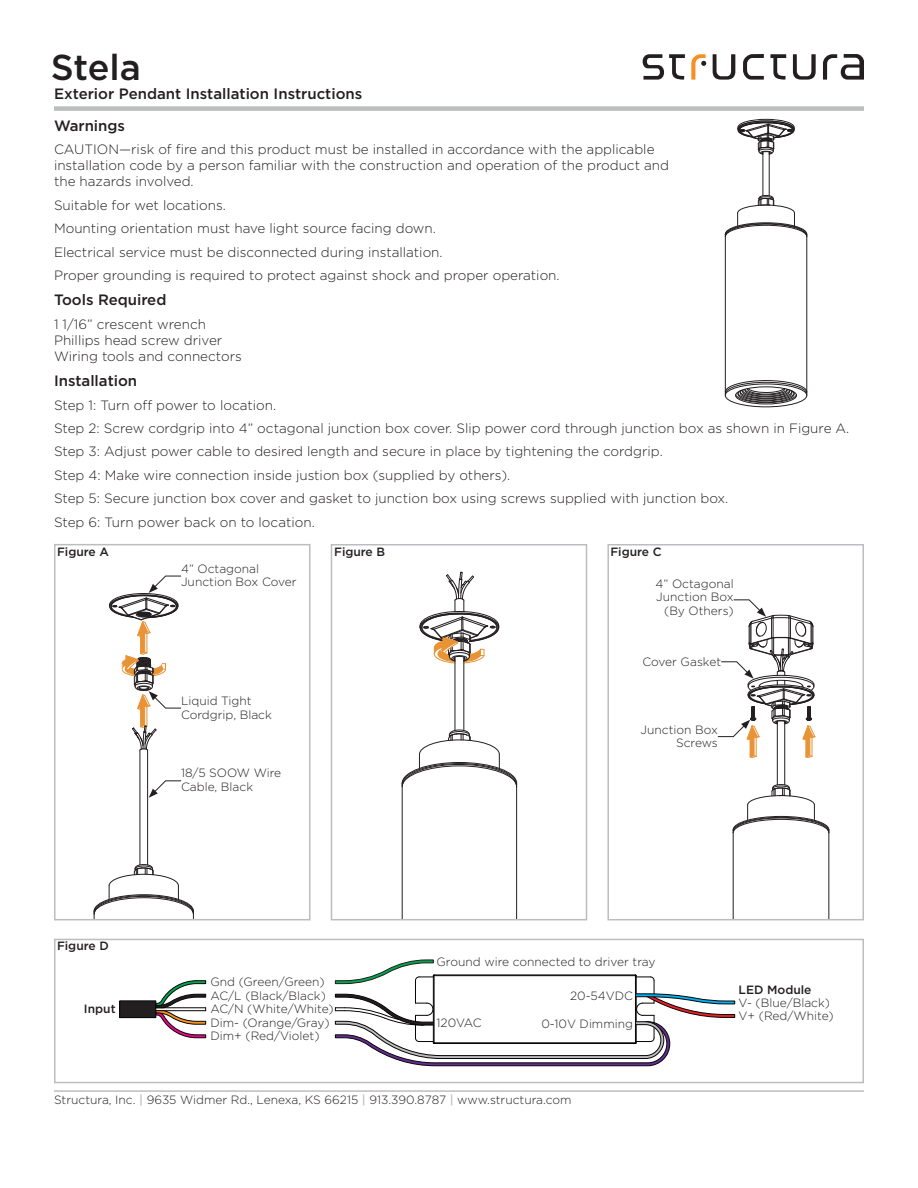
<style>
.page{position:relative;width:918px;height:1188px;background:#fff}
.page>*{position:absolute;margin:0;border:0;box-sizing:border-box;transform-origin:0 0}
.t1{font:500 36px "Gotham";color:#231f20}
.t2{font:500 15px/31.2px "Gotham";color:#231f20}
.t3{font:300 13.5px/23.4px "Gotham";color:#231f20}
.t4{font:300 12px/13.5px "Gotham";color:#231f20}
.t5{font:500 12px "Gotham";color:#231f20}
.s1{font-weight:500;color:#bcbdc0}
</style>
<div class="page">
<hr style="left:54px;top:1090px;width:810px;height:2px;background:#bcbdc0">
<svg style="left:643px;top:54px;width:42px;height:26px"></svg>
<svg style="left:691px;top:54px;width:15px;height:26px"></svg>
<svg style="left:713px;top:54px;width:22px;height:26px"></svg>
<svg style="left:743px;top:54px;width:21px;height:26px"></svg>
<svg style="left:770px;top:54px;width:16px;height:26px"></svg>
<svg style="left:793px;top:54px;width:23px;height:26px"></svg>
<svg style="left:823px;top:54px;width:41px;height:26px"></svg>
<div style="left:54px;top:106px;width:810px;height:5px;background:#bcbdc0"></div>
<div style="left:725px;top:384px;width:82px;height:23px;border:1px solid #231f20;border-radius:50%"></div>
<hr style="left:725px;top:237px;width:1px;height:155px;background:#231f20">
<hr style="left:807px;top:237px;width:1px;height:155px;background:#231f20">
<hr style="left:769px;top:152px;width:1px;height:44px;background:#231f20">
<hr style="left:763px;top:152px;width:1px;height:44px;background:#231f20">
<svg style="left:725px;top:380px;width:83px;height:24px"></svg>
<svg style="left:725px;top:195px;width:83px;height:42px"></svg>
<svg style="left:737px;top:119px;width:58px;height:35px"></svg>
<hr style="left:733px;top:833px;width:1px;height:87px;background:#231f20">
<hr style="left:829px;top:833px;width:1px;height:87px;background:#231f20">
<hr style="left:784px;top:721px;width:1px;height:64px;background:#231f20">
<hr style="left:777px;top:721px;width:1px;height:64px;background:#231f20">
<svg style="left:733px;top:784px;width:97px;height:49px"></svg>
<div style="left:607px;top:544px;width:257px;height:376px;border:2px solid #bcbdc0"></div>
<hr style="left:402px;top:787px;width:1px;height:133px;background:#231f20">
<hr style="left:516px;top:787px;width:1px;height:133px;background:#231f20">
<hr style="left:464px;top:657px;width:1px;height:73px;background:#231f20">
<hr style="left:455px;top:657px;width:1px;height:73px;background:#231f20">
<svg style="left:402px;top:730px;width:116px;height:57px"></svg>
<svg style="left:419px;top:572px;width:81px;height:91px"></svg>
<div style="left:331px;top:544px;width:256px;height:376px;border:2px solid #bcbdc0"></div>
<hr style="left:147px;top:750px;width:1px;height:115px;background:#231f20">
<hr style="left:140px;top:750px;width:1px;height:115px;background:#231f20">
<svg style="left:94px;top:864px;width:100px;height:53px"></svg>
<div style="left:54px;top:544px;width:257px;height:376px;border:2px solid #bcbdc0"></div>
<div style="left:54px;top:939px;width:810px;height:144px;border:2px solid #bcbdc0"></div>
<div style="left:120px;top:1001px;width:36px;height:17px;background:#231f20"></div>
<div style="left:120px;top:1001px;width:36px;height:17px;border:1px solid #050504"></div>
<svg style="left:156px;top:981px;width:50px;height:57px"></svg>
<svg style="left:335px;top:960px;width:400px;height:106px"></svg>
<hr style="left:434px;top:1043px;width:201px;height:1px;background:#050504">
<hr style="left:434px;top:976px;width:1px;height:67px;background:#050504">
<svg style="left:149px;top:780px;width:32px;height:18px"></svg>
<svg style="left:109px;top:575px;width:72px;height:177px"></svg>
<svg style="left:717px;top:599px;width:99px;height:159px"></svg>
<h1 class="t1" style="left:51px;top:46px;width:92px">Stela</h1>
<p class="t2" style="left:54px;top:78px;width:310px">Exterior Pendant Installation Instructions<br>Warnings</p>
<p class="t3" style="left:54px;top:141px;width:617px;line-height:16.2px">CAUTION—risk of fire and this product must be installed in accordance with the applicable installation code by a person familiar with the construction and operation of the product and the hazards involved.</p>
<p class="t3" style="left:54px;top:193px;width:507px">Suitable for wet locations.<br>Mounting orientation must have light source facing down.<br>Electrical service must be disconnected during installation.<br>Proper grounding is required to protect against shock and proper operation.</p>
<p class="t2" style="left:54px;top:284px;width:114px">Tools Required</p>
<p class="t3" style="left:54px;top:316px;width:189px;line-height:16.2px">1 1/16” crescent wrench<br>Phillips head screw driver<br>Wiring tools and connectors</p>
<p class="t2" style="left:54px;top:365px;width:85px">Installation</p>
<p class="t3" style="left:54px;top:393px;width:797px">Step 1: Turn off power to location.<br>Step 2: Screw cordgrip into 4” octagonal junction box cover. Slip power cord through junction box as shown in Figure A.<br>Step 3: Adjust power cable to desired length and secure in place by tightening the cordgrip.<br>Step 4: Make wire connection inside justion box (supplied by others).<br>Step 5: Secure junction box cover and gasket to junction box using screws supplied with junction box.<br>Step 6: Turn power back on to location.</p>
<p class="t5" style="left:57px;top:545px;width:53px">Figure A</p>
<p class="t5" style="left:334px;top:545px;width:53px">Figure B</p>
<p class="t5" style="left:610px;top:545px;width:53px">Figure C</p>
<p class="t5" style="left:57px;top:939px;width:53px">Figure D</p>
<p class="t5" style="left:84px;top:1002px;width:33px">Input</p>
<p class="t4" style="left:181px;top:562px;width:117px">4” Octagonal<br>Junction Box Cover</p>
<p class="t4" style="left:181px;top:694px;width:92px">Liquid Tight<br>Cordgrip, Black</p>
<p class="t4" style="left:181px;top:766px;width:102px">18/5 SOOW Wire<br>Cable, Black</p>
<p class="t4" style="left:210px;top:975px;width:116px">Gnd (Green/Green)</p>
<p class="t4" style="left:210px;top:988px;width:125px">AC/L (Black/Black)<br>AC/N (White/White)<br>Dim- (Orange/Gray)<br>Dim+ (Red/Violet)</p>
<p class="t4" style="left:656px;top:577px;width:80px;text-align:right">4” Octagonal<br>Junction Box (By Others)</p>
<p class="t4" style="left:643px;top:655px;width:80px">Cover Gasket</p>
<p class="t4" style="left:641px;top:723px;width:79px;text-align:right">Junction Box<br>Screws</p>
<p class="t4" style="left:437px;top:954px;width:220px">Ground wire connected to driver tray</p>
<p class="t4" style="left:437px;top:1016px;width:47px">120VAC</p>
<p class="t4" style="left:570px;top:988px;width:64px">20-54VDC</p>
<p class="t4" style="left:541px;top:1017px;width:93px">0-10V Dimming</p>
<p class="t5" style="left:739px;top:983px;width:74px">LED Module</p>
<p class="t4" style="left:739px;top:996px;width:93px">V- (Blue/Black)</p>
<p class="t4" style="left:739px;top:1009px;width:96px">V+ (Red/White)</p>
<p class="t4" style="left:54px;top:1093px;width:519px">Structura, Inc. <span class="s1">|</span> 9635 Widmer Rd., Lenexa, KS 66215 <span class="s1">|</span> 913.390.8787 <span class="s1">|</span> www.structura.com</p>
</div>
